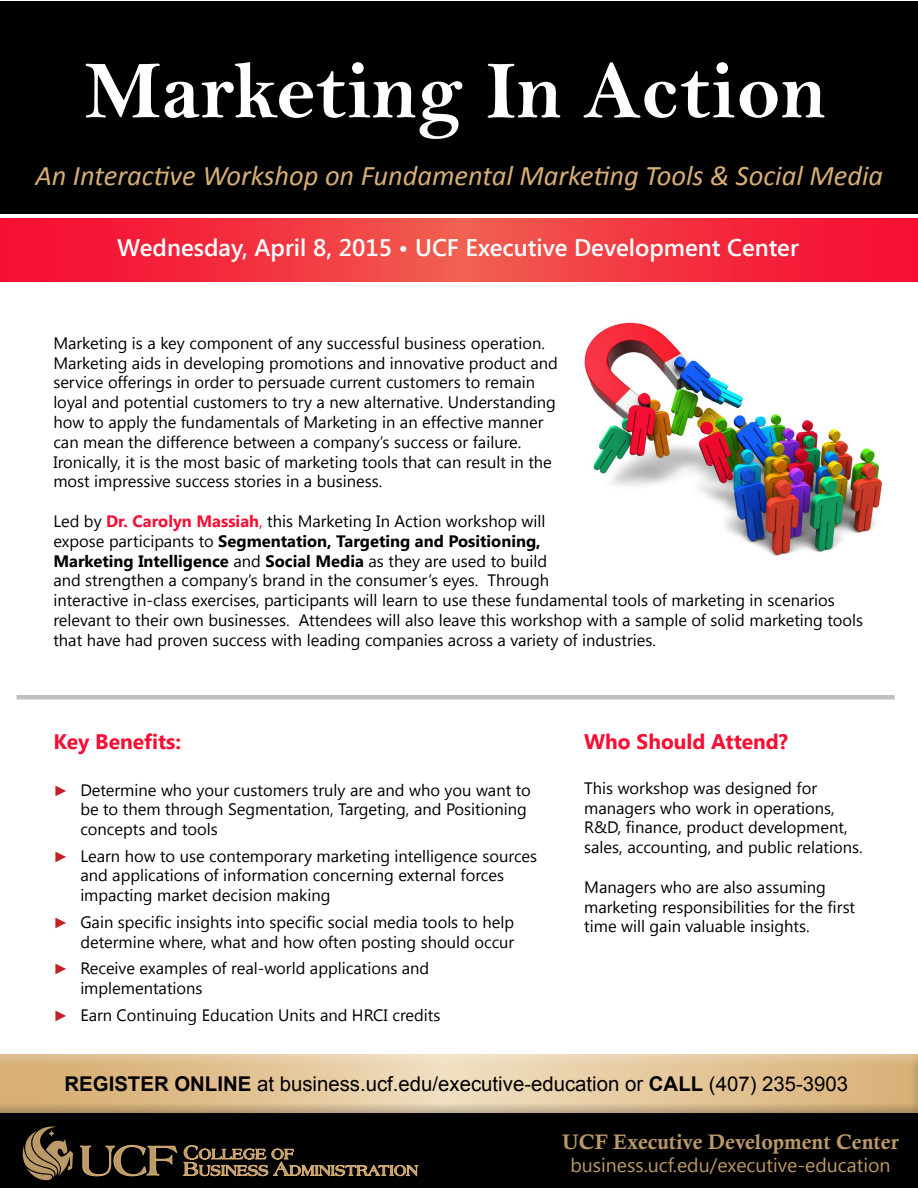
<style>
.page{position:relative;width:918px;height:1188px;background:#fff}
.page>*{position:absolute;margin:0;border:0;box-sizing:border-box;transform-origin:0 0}
.t1{font:italic 28.5px "Calibri";color:#d7af76}
.t2{font:600 24px "Segoe UI";color:#fff}
.t3{font:21px "Calis MT Bol";color:#bc9a67}
.t4{font:700 21px "Segoe UI";color:#f60f33}
.t5{font:20.4px "Arial";color:#000}
.t6{font:19.5px "Segoe UI";color:#bc9a67}
.t7{font:16.5px/19.8px "Segoe UI";color:#000}
.s1{font-weight:700;color:#f60f33}
.s2{color:#f60f33}
.s3{font-weight:700}
.s4{font-family:"Century Gothic";font-size:15px;color:#c22025}
</style>
<div class="page">
<hr style="left:17px;top:695px;width:878px;height:4px;background:#bec0c2">
<div style="left:0;top:1113px;width:917px;height:75px;background:#000"></div>
<svg style="left:23px;top:1128px;width:50px;height:52px"></svg>
<svg style="left:48px;top:1130px;width:7px;height:7px"></svg>
<svg style="left:183px;top:1145px;width:235px;height:31px"></svg>
<svg style="left:80px;top:1145px;width:97px;height:32px"></svg>
<div style="left:0;top:1053px;width:918px;height:75px;background:#000"></div>
<div style="left:0;top:1050px;width:918px;height:65px;background:#000;opacity:.75"></div>
<svg style="left:0;top:218px;width:918px;height:63px;background:#f3303f"></svg>
<div style="left:0;top:1px;width:918px;height:213px;background:#000"></div>
<svg style="left:86px;top:62px;width:739px;height:77px"></svg>
<img style="left:584px;top:322px;width:299px;height:234px">
<h1 class="t1" style="left:35px;top:156px;width:849px">An Interactive Workshop on Fundamental Marketing Tools &amp; Social Media</h1>
<h2 class="t2" style="left:117px;top:231px;width:683px">Wednesday, April 8, 2015 • UCF Executive Development Center</h2>
<p class="t7" style="left:53px;top:332px;width:506px">Marketing is a key component of any successful business operation.<br>Marketing aids in developing promotions and innovative product and service offerings in order to persuade current customers to remain loyal and potential customers to try a new alternative. Understanding how to apply the fundamentals of Marketing in an effective manner can mean the difference between a company’s success or failure.<br>Ironically, it is the most basic of marketing tools that can result in the most impressive success stories in a business.</p>
<p class="t7" style="left:53px;top:510px;width:811px">Led by <span class="s1">Dr. Carolyn Massiah</span><span class="s2">,</span> this Marketing In Action workshop will<br>expose participants to <span class="s3">Segmentation, Targeting and Positioning,<br>Marketing Intelligence</span> and <span class="s3">Social Media</span> as they are used to build<br>and strengthen a company’s brand in the consumer’s eyes. Through<br>interactive in-class exercises, participants will learn to use these fundamental tools of marketing in scenarios relevant to their own businesses. Attendees will also leave this workshop with a sample of solid marketing tools that have had proven success with leading companies across a variety of industries.</p>
<p class="t4" style="left:53px;top:727px;width:129px">Key Benefits:</p>
<p class="t7" style="left:80px;top:779px;width:452px;text-indent:-27px"><span class="s4">►</span> Determine who your customers truly are and who you want to be to them through Segmentation, Targeting, and Positioning concepts and tools</p>
<p class="t7" style="left:80px;top:845px;width:458px;text-indent:-27px"><span class="s4">►</span> Learn how to use contemporary marketing intelligence sources and applications of information concerning external forces impacting market decision making</p>
<p class="t7" style="left:53px;top:911px;width:463px;text-align:right"><span class="s4">►</span> Gain specific insights into specific social media tools to help determine where, what and how often posting should occur</p>
<p class="t7" style="left:80px;top:958px;width:350px;text-indent:-27px"><span class="s4">►</span> Receive examples of real-world applications and implementations</p>
<p class="t7" style="left:53px;top:1004px;width:389px"><span class="s4">►</span> Earn Continuing Education Units and HRCI credits</p>
<p class="t4" style="left:584px;top:726px;width:205px">Who Should Attend?</p>
<p class="t7" style="left:584px;top:777px;width:280px">This workshop was designed for managers who work in operations, R&amp;D, finance, product development, sales, accounting, and public relations.</p>
<p class="t7" style="left:584px;top:876px;width:273px">Managers who are also assuming marketing responsibilities for the first time will gain valuable insights.</p>
<p class="t5" style="left:65px;top:1071px;width:785px"><span class="s3">REGISTER ONLINE</span> at business.ucf.edu/executive-education or <span class="s3">CALL</span> (407) 235-3903</p>
<p class="t3" style="left:562px;top:1130px;width:338px">UCF Executive Development Center</p>
<p class="t6" style="left:570px;top:1152px;width:322px">business.ucf.edu/executive-education</p>
</div>
